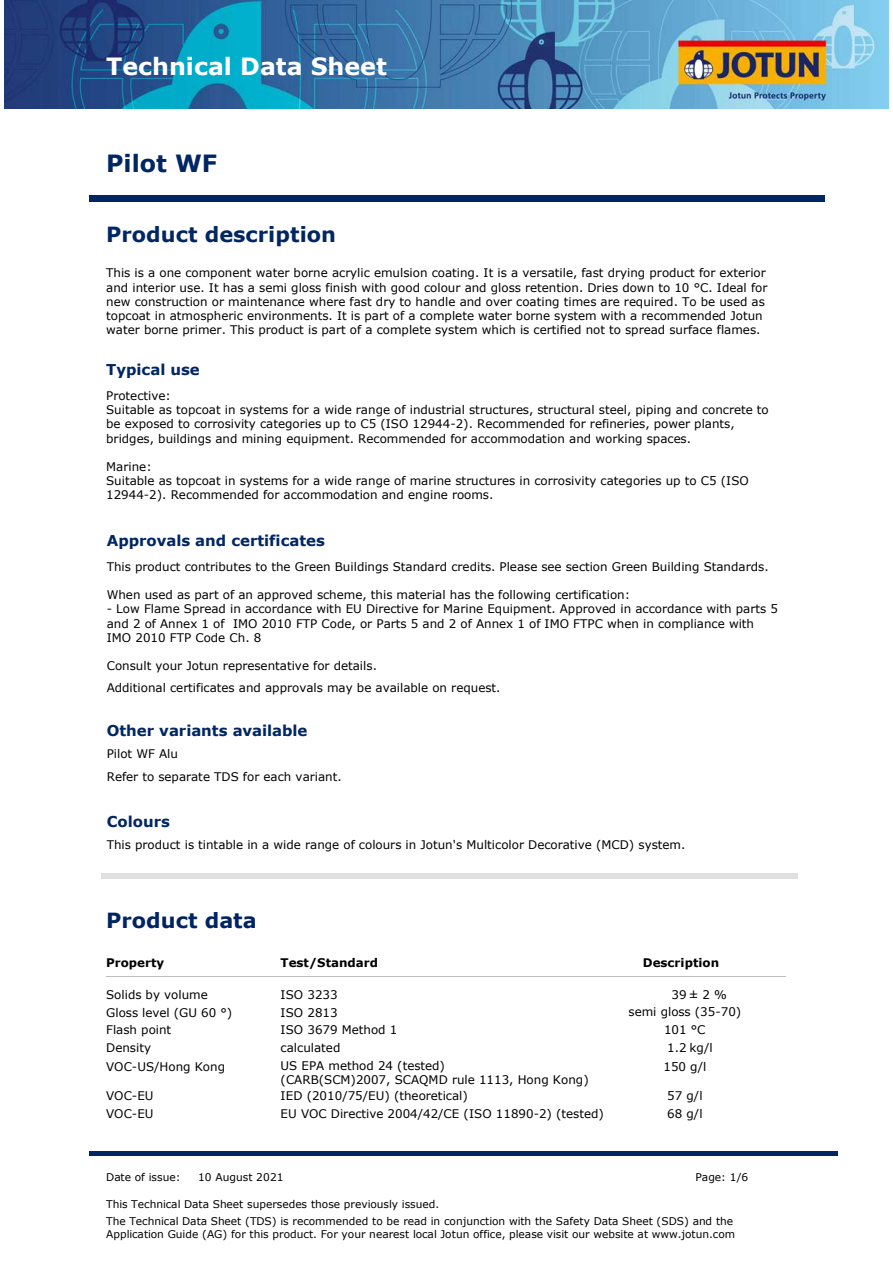
<style>
.page{position:relative;width:893px;height:1263px;background:#fff}
.page>*{position:absolute;margin:0;border:0;box-sizing:border-box;transform-origin:0 0}
.t1{font:700 23.7px "Verdana";color:#fff}
.t2{font:700 23.7px "Verdana";color:#002663}
.t3{font:700 20.85px "Verdana";color:#002663}
.t4{font:700 20.85px "Verdana";color:#002463}
.t5{font:700 15px "Verdana";color:#002663}
.t6{font:11.85px/14.2px "Verdana";color:#000}
.t7{font:700 11.85px "Verdana";color:#000}
.t8{font:10.65px/17.2px "Verdana";color:#000}
</style>
<div class="page">
<img style="left:4px;top:0;width:884px;height:108px">
<div style="left:89px;top:196px;width:735px;height:6px;background:#002663"></div>
<hr style="left:89px;top:195px;width:735px;height:1px;background:#002663">
<hr style="left:89px;top:202px;width:735px;height:1px;background:#002663">
<div style="left:101px;top:873px;width:696px;height:5px;background:#e0e0e0"></div>
<hr style="left:107px;top:976px;width:678px;height:1px;background:#bfbfbf">
<div style="left:89px;top:1151px;width:748px;height:5px;background:#002663"></div>
<hr style="left:89px;top:1156px;width:748px;height:1px;background:#002663">
<h1 class="t1" style="left:106px;top:52px;width:282px">Technical Data Sheet</h1>
<h1 class="t2" style="left:106px;top:148px;width:112px">Pilot WF</h1>
<h2 class="t3" style="left:106px;top:221px;width:231px">Product description</h2>
<p class="t6" style="left:106px;top:266px;width:662px">This is a one component water borne acrylic emulsion coating. It is a versatile, fast drying product for exterior and interior use. It has a semi gloss finish with good colour and gloss retention. Dries down to 10 °C. Ideal for new construction or maintenance where fast dry to handle and over coating times are required. To be used as topcoat in atmospheric environments. It is part of a complete water borne system with a recommended Jotun water borne primer. This product is part of a complete system which is certified not to spread surface flames.</p>
<p class="t5" style="left:106px;top:360px;width:95px">Typical use</p>
<p class="t6" style="left:106px;top:388px;width:664px">Protective:<br>Suitable as topcoat in systems for a wide range of industrial structures, structural steel, piping and concrete to be exposed to corrosivity categories up to C5 (ISO 12944-2). Recommended for refineries, power plants, bridges, buildings and mining equipment. Recommended for accommodation and working spaces.</p>
<p class="t6" style="left:106px;top:459px;width:644px">Marine:<br>Suitable as topcoat in systems for a wide range of marine structures in corrosivity categories up to C5 (ISO<br>12944-2). Recommended for accommodation and engine rooms.</p>
<p class="t5" style="left:107px;top:531px;width:220px">Approvals and certificates</p>
<p class="t6" style="left:107px;top:559px;width:663px">This product contributes to the Green Buildings Standard credits. Please see section Green Building Standards.</p>
<p class="t6" style="left:107px;top:587px;width:525px">When used as part of an approved scheme, this material has the following certification:</p>
<p class="t6" style="left:107px;top:602px;width:672px">- Low Flame Spread in accordance with EU Directive for Marine Equipment. Approved in accordance with parts 5 and 2 of Annex 1 of IMO 2010 FTP Code, or Parts 5 and 2 of Annex 1 of IMO FTPC when in compliance with<br>IMO 2010 FTP Code Ch. 8</p>
<p class="t6" style="left:107px;top:658px;width:272px">Consult your Jotun representative for details.</p>
<p class="t6" style="left:107px;top:680px;width:395px">Additional certificates and approvals may be available on request.</p>
<p class="t5" style="left:107px;top:721px;width:202px">Other variants available</p>
<p class="t6" style="left:107px;top:746px;width:73px">Pilot WF Alu</p>
<p class="t6" style="left:107px;top:769px;width:236px">Refer to separate TDS for each variant.</p>
<p class="t5" style="left:107px;top:812px;width:65px">Colours</p>
<p class="t6" style="left:107px;top:837px;width:580px">This product is tintable in a wide range of colours in Jotun's Multicolor Decorative (MCD) system.</p>
<h2 class="t4" style="left:106px;top:907px;width:152px">Product data</h2>
<p class="t7" style="left:106px;top:955px;width:59px">Property</p>
<p class="t7" style="left:280px;top:955px;width:99px">Test/Standard</p>
<p class="t7" style="left:642px;top:955px;width:78px">Description</p>
<p class="t6" style="left:106px;top:986px;width:128px;line-height:17.4px">Solids by volume<br>Gloss level (GU 60 °)</p>
<p class="t6" style="left:280px;top:987px;width:58px">ISO 3233</p>
<p class="t6" style="left:671px;top:987px;width:57px">39± 2 %</p>
<p class="t6" style="left:628px;top:1004px;width:114px">semi gloss (35-70)</p>
<p class="t6" style="left:280px;top:1005px;width:58px">ISO 2813</p>
<p class="t6" style="left:106px;top:1023px;width:67px">Flash point</p>
<p class="t6" style="left:280px;top:1023px;width:118px">ISO 3679 Method 1</p>
<p class="t6" style="left:664px;top:1023px;width:43px">101 °C</p>
<p class="t6" style="left:106px;top:1040px;width:46px">Density</p>
<p class="t6" style="left:280px;top:1040px;width:61px">calculated</p>
<p class="t6" style="left:667px;top:1040px;width:47px">1.2 kg/l</p>
<p class="t6" style="left:106px;top:1059px;width:120px">VOC-US/Hong Kong</p>
<p class="t6" style="left:280px;top:1058px;width:309px">US EPA method 24 (tested)<br>(CARB(SCM)2007, SCAQMD rule 1113, Hong Kong)</p>
<p class="t6" style="left:106px;top:1088px;width:49px">VOC-EU</p>
<p class="t6" style="left:280px;top:1088px;width:189px">IED (2010/75/EU) (theoretical)</p>
<p class="t6" style="left:663px;top:1059px;width:44px">150 g/l</p>
<p class="t6" style="left:667px;top:1088px;width:37px">57 g/l</p>
<p class="t6" style="left:106px;top:1106px;width:49px">VOC-EU</p>
<p class="t6" style="left:280px;top:1106px;width:325px">EU VOC Directive 2004/42/CE (ISO 11890-2) (tested)</p>
<p class="t6" style="left:667px;top:1106px;width:37px">68 g/l</p>
<p class="t8" style="left:106px;top:1168px;width:76px">Date of issue:</p>
<p class="t8" style="left:198px;top:1168px;width:87px">10 August 2021</p>
<p class="t8" style="left:695px;top:1168px;width:54px">Page: 1/6</p>
<p class="t8" style="left:106px;top:1195px;width:628px">This Technical Data Sheet supersedes those previously issued.<br>The Technical Data Sheet (TDS) is recommended to be read in conjunction with the Safety Data Sheet (SDS) and the</p>
<p class="t8" style="left:106px;top:1225px;width:630px">Application Guide (AG) for this product. For your nearest local Jotun office, please visit our website at www.jotun.com</p>
</div>
